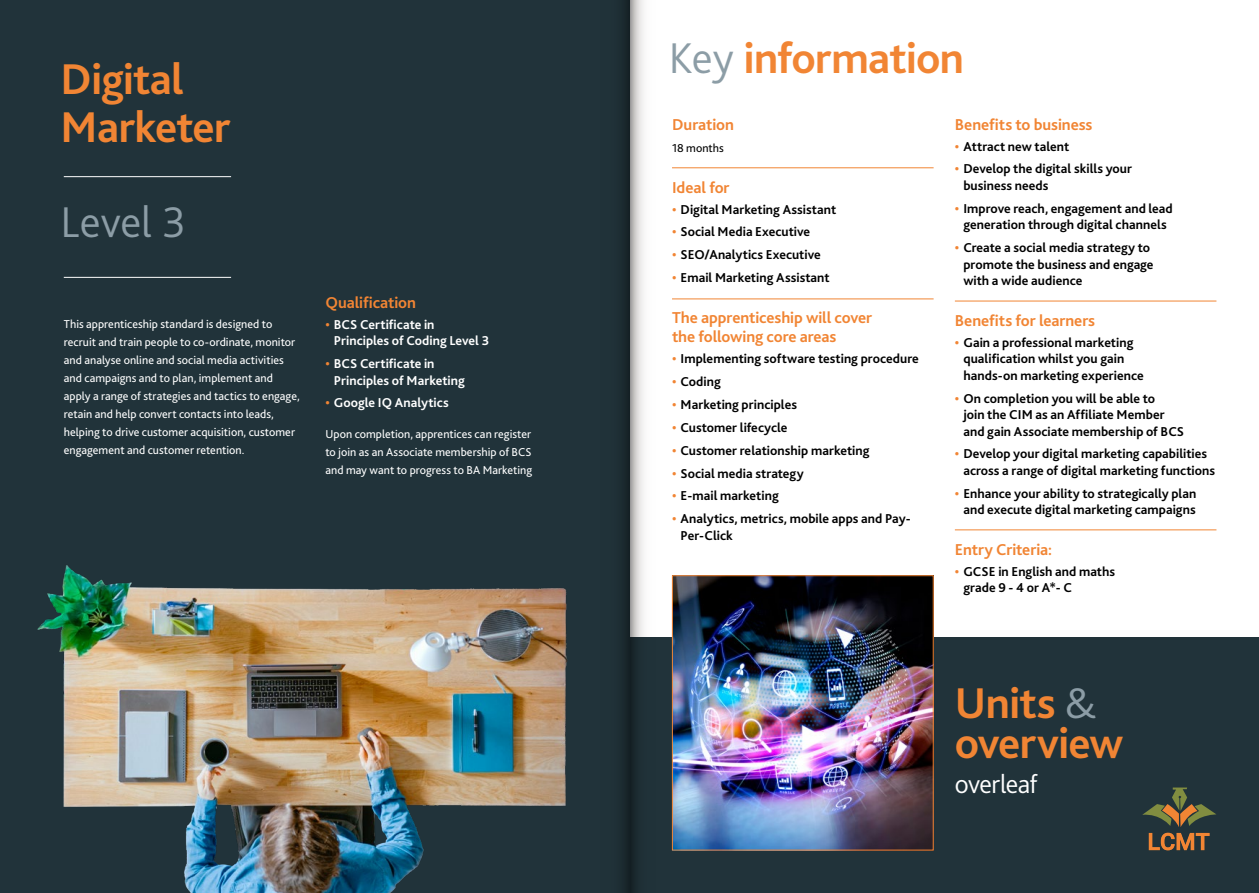
<style>
.page{position:relative;width:1259px;height:893px;background:#fff}
.page>*{position:absolute;margin:0;border:0;box-sizing:border-box;transform-origin:0 0}
.t1{font:700 45px/40.5px "Bliss 2";letter-spacing:-.015em;color:#f18534}
.t2{font:300 45px "Bliss 2";color:#8c9da6}
.Body_black{font:300 27px "Bliss 2";letter-spacing:-.025em;color:#fff}
.Subheading{font:700 16.5px/19.5px "Bliss 2";letter-spacing:-.005em;color:#f18534}
.t3{font:700 13.5px/16.5px "Bliss 2";color:#000}
.t4{font:700 13.5px/16.5px "Bliss 2";letter-spacing:.005em;color:#fff}
.Body{font:12px/18px "Bliss 2";letter-spacing:.005em;color:#fff}
.Body_black-2{font:12px "Bliss 2";color:#000}
.s1{color:#f18534}
.s2{font-weight:300;color:#8c9da6}
</style>
<div class="page">
<div style="left:629px;top:638px;width:630px;height:255px;background:#21333a"></div>
<div style="left:0;top:0;width:629px;height:893px;background:#21333a"></div>
<hr style="left:672px;top:168px;width:261px;height:1px;background:#f18534">
<hr style="left:672px;top:299px;width:261px;height:1px;background:#f18534">
<img style="left:674px;top:577px;width:257px;height:271px">
<div style="left:672px;top:575px;width:261px;height:275px;border:1px solid #f18534"></div>
<hr style="left:955px;top:301px;width:261px;height:1px;background:#f18534">
<hr style="left:955px;top:530px;width:261px;height:1px;background:#f18534">
<svg style="left:1142px;top:787px;width:74px;height:40px"></svg>
<svg style="left:1148px;top:833px;width:61px;height:17px"></svg>
<hr style="left:64px;top:176px;width:167px;height:1px;background:#fff">
<hr style="left:64px;top:277px;width:167px;height:1px;background:#fff">
<img style="left:37px;top:565px;width:531px;height:328px">
<svg style="left:623px;top:0;width:49px;height:893px"></svg>
<p class="t1" style="left:61px;top:57px;width:125px">Digital</p>
<p class="t1" style="left:61px;top:105px;width:171px">Marketer</p>
<p class="t2" style="left:61px;top:194px;width:127px">Level 3</p>
<p class="Body" style="left:64px;top:315px;width:237px">This apprenticeship standard is designed to recruit and train people to co-ordinate, monitor and analyse online and social media activities and campaigns and to plan, implement and apply a range of strategies and tactics to engage, retain and help convert contacts into leads, helping to drive customer acquisition, customer engagement and customer retention.</p>
<p class="Subheading" style="left:325px;top:292px;width:92px">Qualification</p>
<p class="t4" style="left:334px;top:316px;width:157px;text-indent:-9px"><span class="s1">•</span> BCS Certificate in<br>Principles of Coding Level 3</p>
<p class="t4" style="left:334px;top:355px;width:133px;text-indent:-9px"><span class="s1">•</span> BCS Certificate in<br>Principles of Marketing</p>
<p class="t4" style="left:325px;top:394px;width:125px"><span class="s1">•</span> Google IQ Analytics</p>
<p class="Body" style="left:325px;top:425px;width:208px;text-align:justify">Upon completion, apprentices can register to join as an Associate membership of BCS and may want to progress to BA Marketing</p>
<p class="t1" style="left:669px;top:37px;width:297px"><span class="s2">Key</span> information</p>
<p class="Subheading" style="left:672px;top:114px;width:63px">Duration</p>
<p class="Body_black-2" style="left:672px;top:141px;width:53px">18 months</p>
<p class="Subheading" style="left:672px;top:177px;width:59px">Ideal for</p>
<p class="t3" style="left:672px;top:200px;width:166px"><span class="s1">•</span> Digital Marketing Assistant</p>
<p class="t3" style="left:672px;top:223px;width:140px"><span class="s1">•</span> Social Media Executive</p>
<p class="t3" style="left:672px;top:246px;width:150px"><span class="s1">•</span> SEO/Analytics Executive</p>
<p class="t3" style="left:672px;top:269px;width:159px"><span class="s1">•</span> Email Marketing Assistant</p>
<p class="Subheading" style="left:672px;top:307px;width:202px">The apprenticeship will cover the following core areas</p>
<p class="t3" style="left:672px;top:350px;width:248px"><span class="s1">•</span> Implementing software testing procedure</p>
<p class="t3" style="left:672px;top:373px;width:50px"><span class="s1">•</span> Coding</p>
<p class="t3" style="left:672px;top:396px;width:126px"><span class="s1">•</span> Marketing principles</p>
<p class="t3" style="left:672px;top:419px;width:117px"><span class="s1">•</span> Customer lifecycle</p>
<p class="t3" style="left:672px;top:442px;width:199px"><span class="s1">•</span> Customer relationship marketing</p>
<p class="t3" style="left:672px;top:464px;width:133px"><span class="s1">•</span> Social media strategy</p>
<p class="t3" style="left:672px;top:487px;width:108px"><span class="s1">•</span> E-mail marketing</p>
<p class="t3" style="left:680px;top:510px;width:232px;text-indent:-9px"><span class="s1">•</span> Analytics, metrics, mobile apps and Pay-<br>Per-Click</p>
<p class="Subheading" style="left:955px;top:114px;width:139px">Benefits to business</p>
<p class="t3" style="left:955px;top:137px;width:116px"><span class="s1">•</span> Attract new talent</p>
<p class="t3" style="left:963px;top:160px;width:170px;text-indent:-9px"><span class="s1">•</span> Develop the digital skills your business needs</p>
<p class="t3" style="left:955px;top:200px;width:219px;text-align:center"><span class="s1">•</span> Improve reach, engagement and lead generation through digital channels</p>
<p class="t3" style="left:963px;top:239px;width:192px;text-indent:-9px"><span class="s1">•</span> Create a social media strategy to promote the business and engage with a wide audience</p>
<p class="Subheading" style="left:955px;top:310px;width:142px">Benefits for learners</p>
<p class="t3" style="left:963px;top:334px;width:182px;text-indent:-9px"><span class="s1">•</span> Gain a professional marketing qualification whilst you gain hands-on marketing experience</p>
<p class="t3" style="left:963px;top:389px;width:222px;text-indent:-9px"><span class="s1">•</span> On completion you will be able to<br>join the CIM as an Affiliate Member and gain Associate membership of BCS</p>
<p class="t3" style="left:963px;top:445px;width:253px;text-indent:-9px"><span class="s1">•</span> Develop your digital marketing capabilities across a range of digital marketing functions</p>
<p class="t3" style="left:955px;top:485px;width:243px;text-align:center"><span class="s1">•</span> Enhance your ability to strategically plan and execute digital marketing campaigns</p>
<p class="Subheading" style="left:955px;top:539px;width:99px">Entry Criteria:</p>
<p class="t3" style="left:963px;top:563px;width:153px;text-indent:-9px"><span class="s1">•</span> GCSE in English and maths grade 9 - 4 or A*- C</p>
<p class="t1" style="left:955px;top:681px;width:170px">Units <span class="s2">&amp; </span>overview</p>
<p class="Body_black" style="left:955px;top:767px;width:84px">overleaf</p>
</div>
